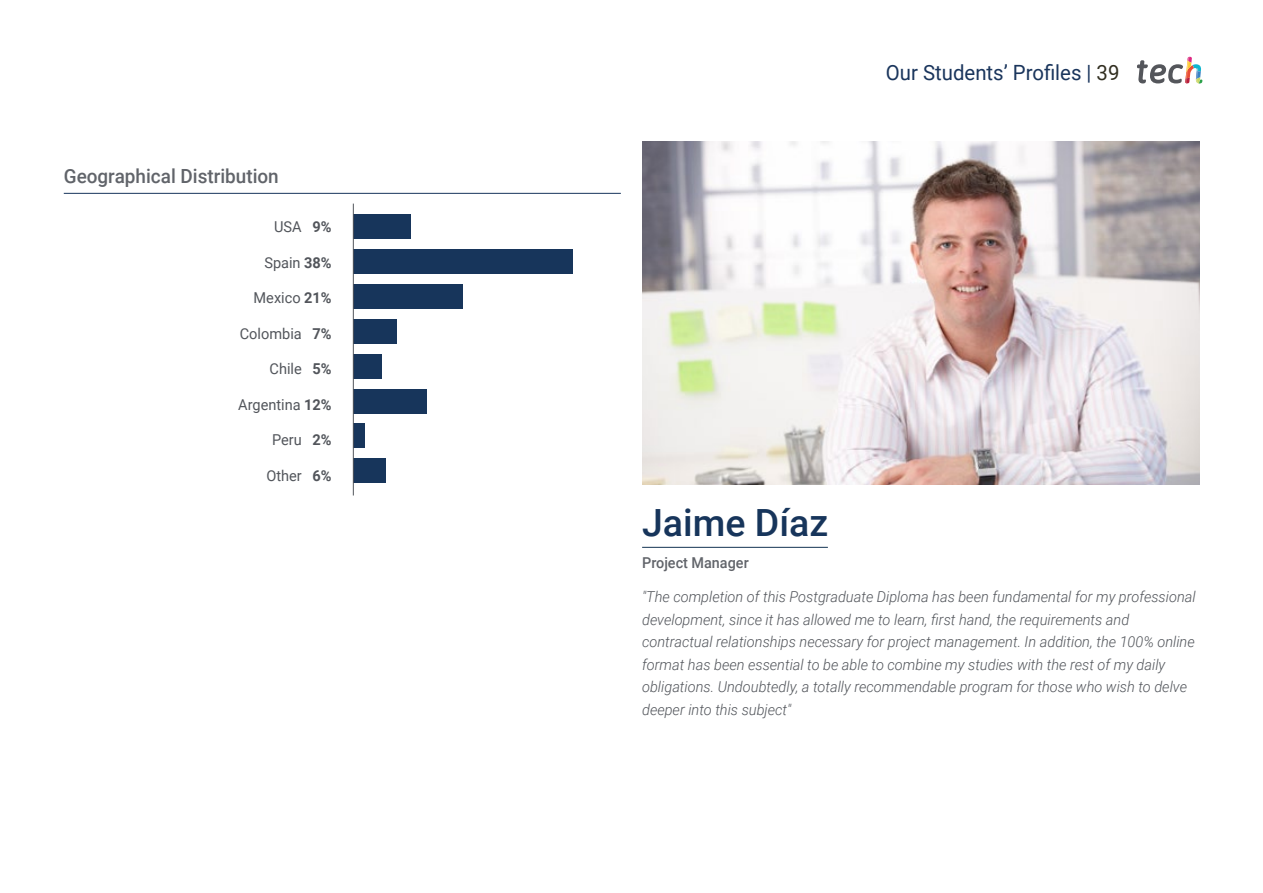
<style>
.page{position:relative;width:1263px;height:893px;background:#fff}
.page>*{position:absolute;margin:0;border:0;box-sizing:border-box;transform-origin:0 0}
.t1{font:500 37.5px "Roboto";color:#17355b}
.t2{font:21px "Roboto";color:#1a355c}
.t3{font:500 19.5px "Roboto";color:#61646a}
.t4{font:italic 300 15px/22.5px "Roboto";color:#52555b}
.t5{font:15px "Roboto";color:#52555b}
.t6{font:500 15px "Roboto";color:#61646a;scale:.96 1}
.s1{font-weight:700}
.s2{color:#312e20}
</style>
<div class="page">
<svg style="left:1137px;top:57px;width:65px;height:27px"></svg>
<hr style="left:642px;top:547px;width:186px;height:1px;background:#123352">
<img style="left:642px;top:141px;width:557px;height:343px">
<hr style="left:64px;top:193px;width:557px;height:1px;background:#17355b">
<div style="left:353px;top:215px;width:58px;height:24px;background:#17355b"></div>
<div style="left:353px;top:389px;width:73px;height:24px;background:#17355b"></div>
<div style="left:353px;top:249px;width:220px;height:25px;background:#17355b"></div>
<div style="left:353px;top:424px;width:12px;height:24px;background:#17355b"></div>
<div style="left:353px;top:284px;width:110px;height:25px;background:#17355b"></div>
<div style="left:353px;top:458px;width:33px;height:25px;background:#17355b"></div>
<div style="left:353px;top:319px;width:43px;height:25px;background:#17355b"></div>
<div style="left:353px;top:354px;width:28px;height:25px;background:#17355b"></div>
<hr style="left:353px;top:204px;width:1px;height:291px;background:#52555b">
<h3 class="t3" style="left:64px;top:162px;width:217px">Geographical Distribution</h3>
<p class="t5" style="left:274px;top:216px;width:59px">USA <span class="s1">9%</span></p>
<p class="t5" style="left:264px;top:252px;width:69px">Spain <span class="s1">38%</span></p>
<p class="t5" style="left:254px;top:287px;width:80px">Mexico <span class="s1">21%</span></p>
<p class="t5" style="left:240px;top:323px;width:93px">Colombia <span class="s1">7%</span></p>
<p class="t5" style="left:270px;top:358px;width:64px">Chile <span class="s1">5%</span></p>
<p class="t5" style="left:238px;top:394px;width:95px">Argentina <span class="s1">12%</span></p>
<p class="t5" style="left:272px;top:429px;width:61px">Peru <span class="s1">2%</span></p>
<p class="t5" style="left:266px;top:465px;width:67px">Other <span class="s1">6%</span></p>
<h2 class="t2" style="left:886px;top:57px;width:235px">Our Students’ Profiles | <span class="s2">39</span></h2>
<h1 class="t1" style="left:642px;top:496px;width:188px">Jaime Díaz</h1>
<p class="t6" style="left:642px;top:552px;width:113px">Project Manager</p>
<p class="t4" style="left:642px;top:585px;width:555px">"The completion of this Postgraduate Diploma has been fundamental for my professional development, since it has allowed me to learn, first hand, the requirements and contractual relationships necessary for project management. In addition, the 100% online format has been essential to be able to combine my studies with the rest of my daily obligations. Undoubtedly, a totally recommendable program for those who wish to delve deeper into this subject"</p>
</div>
